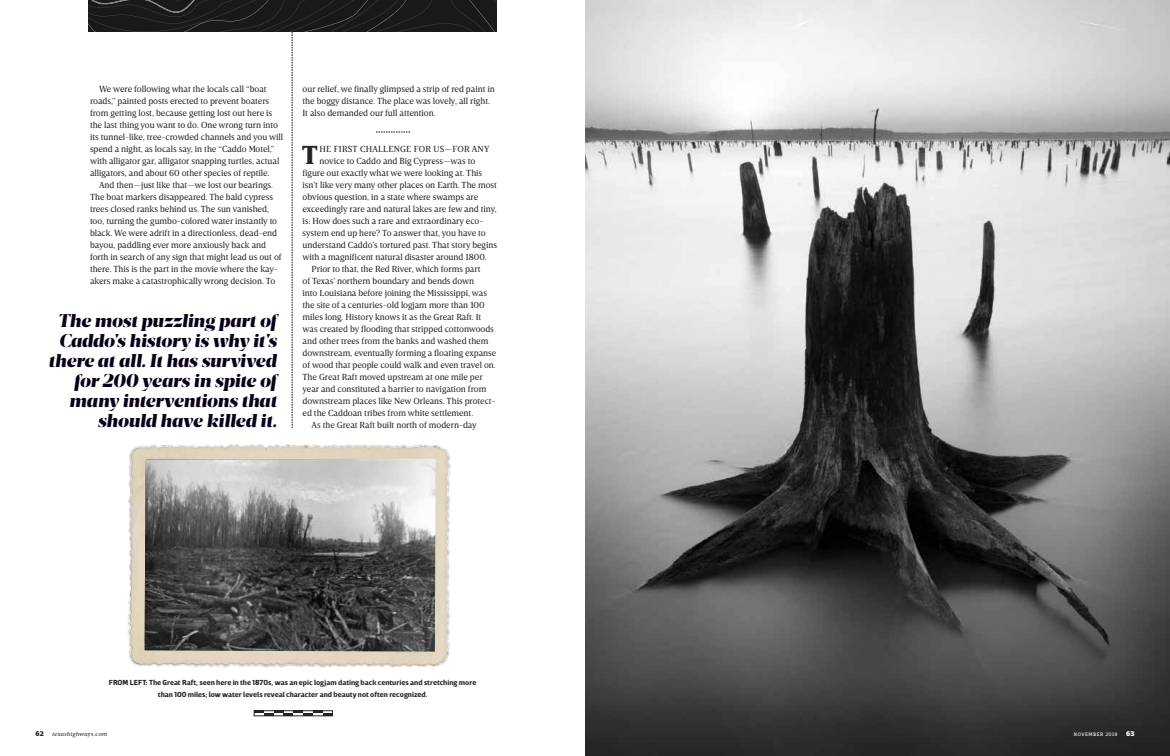
<style>
.page{position:relative;width:1170px;height:756px;background:#fff}
.page>*{position:absolute;margin:0;border:0;box-sizing:border-box;transform-origin:0 0}
.t1{font:900 26.6px "Breve Text";color:#242424}
.t2{font:italic 18px/20px "Breve Display";color:#0a0018;text-align:right}
.t3{font:9px/12px "Breve Text";letter-spacing:-.005em;color:#242424}
.t4{font:9px "Breve Text";letter-spacing:.025em;color:#242424}
.t5{font:700 7.5px/12px "Breve Sans Text";color:#242424;text-align:center}
.t6{font:900 7px "Breve Sans Text";color:#fff}
.t7{font:italic 6px "Breve Text";letter-spacing:.045em;color:#242424}
.t8{font:5px "Breve Slab Text";letter-spacing:.095em;color:#fff}
.s1{font-family:"Breve Sans Text";font-weight:900;font-style:normal;font-size:7px}
</style>
<div class="page">
<img style="left:585px;top:0;width:585px;height:756px">
<img style="left:127px;top:444px;width:324px;height:224px">
<img style="left:145px;top:459px;width:291px;height:193px">
<svg style="left:254px;top:711px;width:79px;height:5px"></svg>
<svg style="left:88px;top:0;width:409px;height:428px"></svg>
<p class="t3" style="left:90px;top:83px;width:195px;text-indent:9px">We were following what the locals call “boat roads,” painted posts erected to prevent boaters from getting lost, because getting lost out here is the last thing you want to do. One wrong turn into its tunnel-like, tree-crowded channels and you will spend a night, as locals say, in the “Caddo Motel,” with alligator gar, alligator snapping turtles, actual alligators, and about 60 other species of reptile.</p>
<p class="t3" style="left:90px;top:179px;width:193px;text-indent:9px">And then—just like that—we lost our bearings.<br>The boat markers disappeared. The bald cypress trees closed ranks behind us. The sun vanished, too, turning the gumbo-colored water instantly to black. We were adrift in a directionless, dead-end bayou, paddling ever more anxiously back and forth in search of any sign that might lead us out of there. This is the part in the movie where the kay&shy;akers make a catastrophically wrong decision. To</p>
<h2 class="t2" style="left:49px;top:311px;width:230px">The most puzzling part of<br>Caddo's history is why it's there at all. It has survived for 200 years in spite of many interventions that should have killed it.</h2>
<p class="t3" style="left:303px;top:83px;width:194px">our relief, we finally glimpsed a strip of red paint in the boggy distance. The place was lovely, all right.<br>It also demanded our full attention.</p>
<h1 class="t1" style="left:302px;top:140px;width:18px">T</h1>
<p class="t4" style="left:320px;top:144px;width:171px">HE FIRST CHALLENGE FOR US—FOR ANY</p>
<p class="t3" style="left:320px;top:155px;width:157px">novice to Caddo and Big Cypress—was to</p>
<p class="t3" style="left:303px;top:167px;width:181px">figure out exactly what we were looking at. This</p>
<p class="t3" style="left:303px;top:179px;width:196px">isn’t like very many other places on Earth. The most</p>
<p class="t3" style="left:303px;top:191px;width:177px">obvious question, in a state where swamps are</p>
<p class="t3" style="left:303px;top:203px;width:196px">exceedingly rare and natural lakes are few and tiny,</p>
<p class="t3" style="left:303px;top:215px;width:182px">is: How does such a rare and extraordinary eco-</p>
<p class="t3" style="left:303px;top:227px;width:185px">system end up here? To answer that, you have to</p>
<p class="t3" style="left:303px;top:239px;width:196px">understand Caddo’s tortured past. That story begins</p>
<p class="t3" style="left:303px;top:251px;width:186px">with a magnificent natural disaster around 1800.</p>
<p class="t3" style="left:312px;top:263px;width:170px">Prior to that, the Red River, which forms part</p>
<p class="t3" style="left:303px;top:275px;width:173px">of Texas’ northern boundary and bends down</p>
<p class="t3" style="left:303px;top:287px;width:186px">into Louisiana before joining the Mississippi, was</p>
<p class="t3" style="left:303px;top:299px;width:184px">the site of a centuries-old logjam more than 100</p>
<p class="t3" style="left:303px;top:311px;width:180px">miles long. History knows it as the Great Raft. It</p>
<p class="t3" style="left:303px;top:323px;width:193px">was created by flooding that stripped cottonwoods</p>
<p class="t3" style="left:303px;top:335px;width:187px">and other trees from the banks and washed them</p>
<p class="t3" style="left:303px;top:347px;width:195px">downstream, eventually forming a floating expanse</p>
<p class="t3" style="left:303px;top:359px;width:195px">of wood that people could walk and even travel on.</p>
<p class="t3" style="left:303px;top:371px;width:182px">The Great Raft moved upstream at one mile per</p>
<p class="t3" style="left:303px;top:383px;width:185px">year and constituted a barrier to navigation from</p>
<p class="t3" style="left:303px;top:395px;width:195px">downstream places like New Orleans. This protect-</p>
<p class="t3" style="left:303px;top:407px;width:172px">ed the Caddoan tribes from white settlement.</p>
<p class="t3" style="left:312px;top:419px;width:167px">As the Great Raft built north of modern-day</p>
<p class="t5" style="left:109px;top:677px;width:369px">FROM LEFT: The Great Raft, seen here in the 1870s, was an epic logjam dating back centuries and stretching more than 100 miles; low water levels reveal character and beauty not often recognized.</p>
<p class="t7" style="left:36px;top:730px;width:73px"><span class="s1">62</span> texashighways.com</p>
<p class="t8" style="left:1074px;top:731px;width:45px">NOVEMBER 2019</p>
<p class="t6" style="left:1126px;top:729px;width:10px">63</p>
</div>
